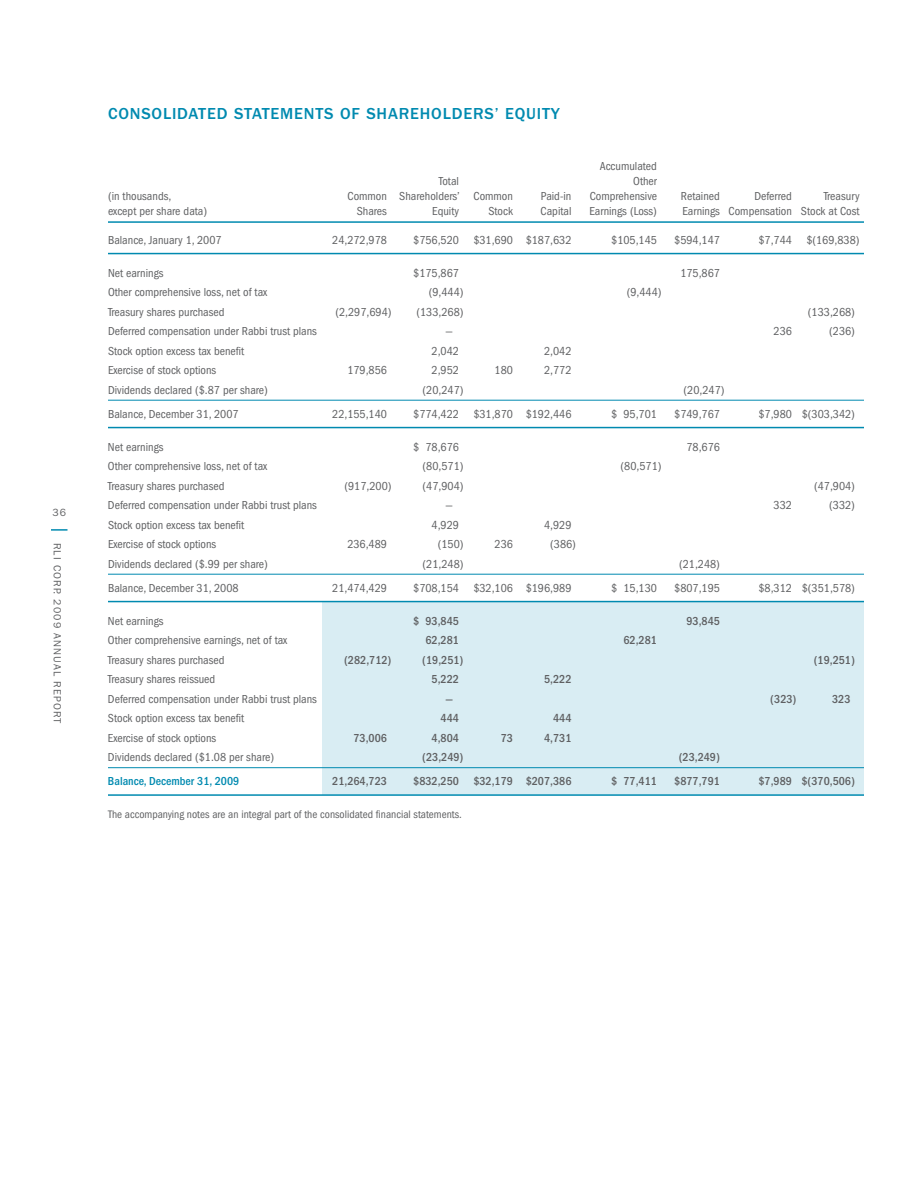
<style>
.page{position:relative;width:918px;height:1188px;background:#fff}
.page>*{position:absolute;margin:0;border:0;box-sizing:border-box;transform-origin:0 0}
.t1{font:500 16.5px "ITC Franklin Gothic Std";letter-spacing:.05em;color:#008ab0}
.t2{font:condensed 12px "ITC Franklin Gothic Std";color:#5f6062}
.t3{font:500 condensed 12px "ITC Franklin Gothic Std";color:#5f6062}
.t4{font:500 condensed 12px "ITC Franklin Gothic Std";color:#008ab0}
.t5{font:condensed 11.25px "ITC Franklin Gothic Std";color:#5f6062}
.t6{font:10.5px "ITC Franklin Gothic Std";letter-spacing:.1em;color:#5f6062}
</style>
<div class="page">
<svg style="left:51px;top:529px;width:17px;height:2px"></svg>
<div style="left:323px;top:601px;width:541px;height:194px;background:#d9edf3"></div>
<hr style="left:108px;top:221px;width:756px;height:2px;background:#008ab0">
<hr style="left:108px;top:253px;width:756px;height:1px;background:#008ab0">
<hr style="left:108px;top:400px;width:756px;height:1px;background:#008ab0">
<hr style="left:108px;top:427px;width:756px;height:1px;background:#008ab0">
<hr style="left:108px;top:574px;width:756px;height:1px;background:#008ab0">
<hr style="left:108px;top:601px;width:756px;height:1px;background:#008ab0">
<hr style="left:108px;top:767px;width:756px;height:1px;background:#008ab0">
<hr style="left:108px;top:794px;width:756px;height:2px;background:#008ab0">
<p class="t6" style="left:52px;top:506px;width:15px">36</p>
<p class="t6" style="left:64px;top:543px;width:182px;rotate:90deg">rli corp. 2009 ANNUAL report</p>
<h1 class="t1" style="left:108px;top:105px;width:453px">CONSOLIDATED STATEMENTS OF SHAREHOLDERS’ EQUITY</h1>
<p class="t2" style="left:600px;top:160px;width:59px">Accumulated</p>
<p class="t2" style="left:439px;top:175px;width:22px">Total</p>
<p class="t2" style="left:633px;top:175px;width:25px">Other</p>
<p class="t2" style="left:108px;top:190px;width:65px">(in thousands,</p>
<p class="t2" style="left:348px;top:190px;width:167px">Common Shareholders’ Common</p>
<p class="t2" style="left:541px;top:190px;width:32px">Paid-in</p>
<p class="t2" style="left:590px;top:190px;width:69px">Comprehensive</p>
<p class="t2" style="left:681px;top:190px;width:41px">Retained</p>
<p class="t2" style="left:754px;top:190px;width:39px">Deferred</p>
<p class="t2" style="left:824px;top:190px;width:37px">Treasury</p>
<p class="t2" style="left:108px;top:205px;width:101px">except per share data)</p>
<p class="t2" style="left:357px;top:205px;width:32px">Shares</p>
<p class="t2" style="left:432px;top:205px;width:28px">Equity</p>
<p class="t2" style="left:488px;top:205px;width:26px">Stock</p>
<p class="t2" style="left:541px;top:205px;width:32px">Capital</p>
<p class="t2" style="left:589px;top:205px;width:69px">Earnings (Loss)</p>
<p class="t2" style="left:682px;top:205px;width:179px">Earnings Compensation Stock at Cost</p>
<p class="t2" style="left:108px;top:233px;width:115px">Balance, January 1, 2007</p>
<p class="t2" style="left:332px;top:233px;width:56px">24,272,978</p>
<p class="t2" style="left:413px;top:233px;width:160px">$756,520 $31,690 $187,632</p>
<p class="t2" style="left:611px;top:233px;width:47px">$105,145</p>
<p class="t2" style="left:674px;top:233px;width:47px">$594,147</p>
<p class="t2" style="left:758px;top:233px;width:103px">$7,744 $(169,838)</p>
<p class="t2" style="left:108px;top:266px;width:57px">Net earnings</p>
<p class="t2" style="left:413px;top:266px;width:47px">$175,867</p>
<p class="t2" style="left:680px;top:266px;width:41px">175,867</p>
<p class="t2" style="left:108px;top:286px;width:161px">Other comprehensive loss, net of tax</p>
<p class="t2" style="left:429px;top:286px;width:36px">(9,444)</p>
<p class="t2" style="left:627px;top:286px;width:36px">(9,444)</p>
<p class="t2" style="left:108px;top:305px;width:118px">Treasury shares purchased</p>
<p class="t2" style="left:335px;top:305px;width:58px">(2,297,694)</p>
<p class="t2" style="left:416px;top:305px;width:49px">(133,268)</p>
<p class="t2" style="left:808px;top:305px;width:49px">(133,268)</p>
<p class="t2" style="left:108px;top:325px;width:211px">Deferred compensation under Rabbi trust plans</p>
<p class="t2" style="left:446px;top:325px;width:9px">—</p>
<p class="t2" style="left:774px;top:325px;width:20px">236</p>
<p class="t2" style="left:829px;top:325px;width:27px">(236)</p>
<p class="t2" style="left:108px;top:344px;width:138px">Stock option excess tax benefit</p>
<p class="t2" style="left:432px;top:344px;width:29px">2,042</p>
<p class="t2" style="left:544px;top:344px;width:29px">2,042</p>
<p class="t2" style="left:108px;top:364px;width:110px">Exercise of stock options</p>
<p class="t2" style="left:347px;top:364px;width:41px">179,856</p>
<p class="t2" style="left:432px;top:364px;width:29px">2,952</p>
<p class="t2" style="left:495px;top:364px;width:20px">180</p>
<p class="t2" style="left:544px;top:364px;width:29px">2,772</p>
<p class="t2" style="left:108px;top:383px;width:161px">Dividends declared ($.87 per share)</p>
<p class="t2" style="left:423px;top:383px;width:42px">(20,247)</p>
<p class="t2" style="left:684px;top:383px;width:42px">(20,247)</p>
<p class="t2" style="left:108px;top:407px;width:132px">Balance, December 31, 2007</p>
<p class="t2" style="left:332px;top:407px;width:56px">22,155,140</p>
<p class="t2" style="left:413px;top:407px;width:160px">$774,422 $31,870 $192,446</p>
<p class="t2" style="left:611px;top:407px;width:47px">$ 95,701</p>
<p class="t2" style="left:674px;top:407px;width:47px">$749,767</p>
<p class="t2" style="left:758px;top:407px;width:98px">$7,980 $(303,342)</p>
<p class="t2" style="left:108px;top:440px;width:57px">Net earnings</p>
<p class="t2" style="left:413px;top:440px;width:47px">$ 78,676</p>
<p class="t2" style="left:686px;top:440px;width:35px">78,676</p>
<p class="t2" style="left:108px;top:460px;width:161px">Other comprehensive loss, net of tax</p>
<p class="t2" style="left:423px;top:460px;width:42px">(80,571)</p>
<p class="t2" style="left:621px;top:460px;width:42px">(80,571)</p>
<p class="t2" style="left:108px;top:479px;width:118px">Treasury shares purchased</p>
<p class="t2" style="left:344px;top:479px;width:49px">(917,200)</p>
<p class="t2" style="left:423px;top:479px;width:42px">(47,904)</p>
<p class="t2" style="left:814px;top:479px;width:42px">(47,904)</p>
<p class="t2" style="left:108px;top:499px;width:211px">Deferred compensation under Rabbi trust plans</p>
<p class="t2" style="left:446px;top:499px;width:9px">—</p>
<p class="t2" style="left:774px;top:499px;width:20px">332</p>
<p class="t2" style="left:829px;top:499px;width:27px">(332)</p>
<p class="t2" style="left:108px;top:518px;width:138px">Stock option excess tax benefit</p>
<p class="t2" style="left:432px;top:518px;width:29px">4,929</p>
<p class="t2" style="left:544px;top:518px;width:29px">4,929</p>
<p class="t2" style="left:108px;top:538px;width:110px">Exercise of stock options</p>
<p class="t2" style="left:347px;top:538px;width:41px">236,489</p>
<p class="t2" style="left:438px;top:538px;width:27px">(150)</p>
<p class="t2" style="left:495px;top:538px;width:20px">236</p>
<p class="t2" style="left:550px;top:538px;width:27px">(386)</p>
<p class="t2" style="left:108px;top:557px;width:161px">Dividends declared ($.99 per share)</p>
<p class="t2" style="left:423px;top:557px;width:42px">(21,248)</p>
<p class="t2" style="left:679px;top:557px;width:42px">(21,248)</p>
<p class="t2" style="left:108px;top:581px;width:132px">Balance, December 31, 2008</p>
<p class="t2" style="left:332px;top:581px;width:56px">21,474,429</p>
<p class="t2" style="left:413px;top:581px;width:160px">$708,154 $32,106 $196,989</p>
<p class="t2" style="left:611px;top:581px;width:47px">$ 15,130</p>
<p class="t2" style="left:674px;top:581px;width:47px">$807,195</p>
<p class="t2" style="left:758px;top:581px;width:98px">$8,312 $(351,578)</p>
<p class="t2" style="left:108px;top:614px;width:57px">Net earnings</p>
<p class="t3" style="left:413px;top:614px;width:47px">$ 93,845</p>
<p class="t3" style="left:686px;top:614px;width:35px">93,845</p>
<p class="t2" style="left:108px;top:634px;width:181px">Other comprehensive earnings, net of tax</p>
<p class="t3" style="left:425px;top:634px;width:35px">62,281</p>
<p class="t3" style="left:623px;top:634px;width:35px">62,281</p>
<p class="t2" style="left:108px;top:653px;width:118px">Treasury shares purchased</p>
<p class="t3" style="left:344px;top:653px;width:49px">(282,712)</p>
<p class="t3" style="left:422px;top:653px;width:43px">(19,251)</p>
<p class="t3" style="left:814px;top:653px;width:43px">(19,251)</p>
<p class="t2" style="left:108px;top:673px;width:109px">Treasury shares reissued</p>
<p class="t3" style="left:432px;top:673px;width:29px">5,222</p>
<p class="t3" style="left:544px;top:673px;width:29px">5,222</p>
<p class="t2" style="left:108px;top:692px;width:211px">Deferred compensation under Rabbi trust plans</p>
<p class="t3" style="left:445px;top:692px;width:9px">—</p>
<p class="t3" style="left:770px;top:692px;width:28px">(323)</p>
<p class="t3" style="left:832px;top:692px;width:20px">323</p>
<p class="t2" style="left:108px;top:712px;width:138px">Stock option excess tax benefit</p>
<p class="t3" style="left:441px;top:712px;width:20px">444</p>
<p class="t3" style="left:553px;top:712px;width:20px">444</p>
<p class="t2" style="left:108px;top:731px;width:110px">Exercise of stock options</p>
<p class="t3" style="left:353px;top:731px;width:35px">73,006</p>
<p class="t3" style="left:432px;top:731px;width:29px">4,804</p>
<p class="t3" style="left:501px;top:731px;width:14px">73</p>
<p class="t3" style="left:544px;top:731px;width:29px">4,731</p>
<p class="t2" style="left:108px;top:751px;width:168px">Dividends declared ($1.08 per share)</p>
<p class="t3" style="left:422px;top:751px;width:43px">(23,249)</p>
<p class="t3" style="left:679px;top:751px;width:43px">(23,249)</p>
<p class="t4" style="left:108px;top:775px;width:133px">Balance, December 31, 2009</p>
<p class="t3" style="left:332px;top:775px;width:56px">21,264,723</p>
<p class="t3" style="left:413px;top:775px;width:160px">$832,250 $32,179 $207,386</p>
<p class="t3" style="left:611px;top:775px;width:47px">$ 77,411</p>
<p class="t3" style="left:674px;top:775px;width:47px">$877,791</p>
<p class="t3" style="left:758px;top:775px;width:98px">$7,989 $(370,506)</p>
<p class="t5" style="left:108px;top:808px;width:355px">The accompanying notes are an integral part of the consolidated financial statements.</p>
</div>
